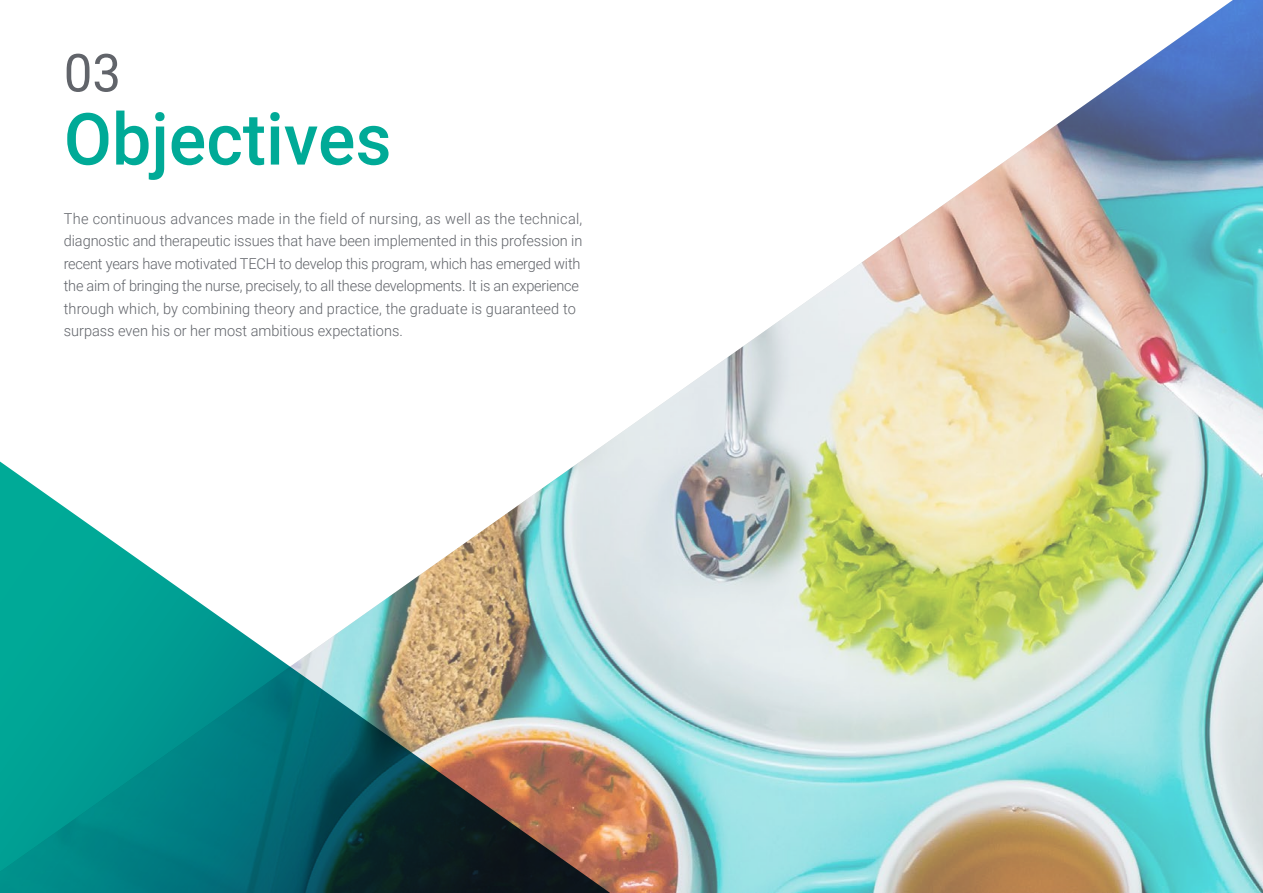
<style>
.page{position:relative;width:1263px;height:893px;background:#fff}
.page>*{position:absolute;margin:0;border:0;box-sizing:border-box;transform-origin:0 0}
.t1{font:500 72px "Roboto";color:#00aa97}
.t2{font:52.5px "Roboto";color:#61646a}
.t3{font:300 15px/22.5px "Roboto";letter-spacing:-.005em;color:#61646a}
</style>
<div class="page">
<img style="left:602px;top:0;width:661px;height:893px">
<svg style="left:0;top:446px;width:640px;height:447px"></svg>
<h2 class="t2" style="left:64px;top:36px;width:59px">03</h2>
<h1 class="t1" style="left:64px;top:89px;width:329px">Objectives</h1>
<p class="t3" style="left:64px;top:207px;width:520px">The continuous advances made in the field of nursing, as well as the technical, diagnostic and therapeutic issues that have been implemented in this profession in recent years have motivated TECH to develop this program, which has emerged with the aim of bringing the nurse, precisely, to all these developments. It is an experience through which, by combining theory and practice, the graduate is guaranteed to surpass even his or her most ambitious expectations.</p>
</div>
